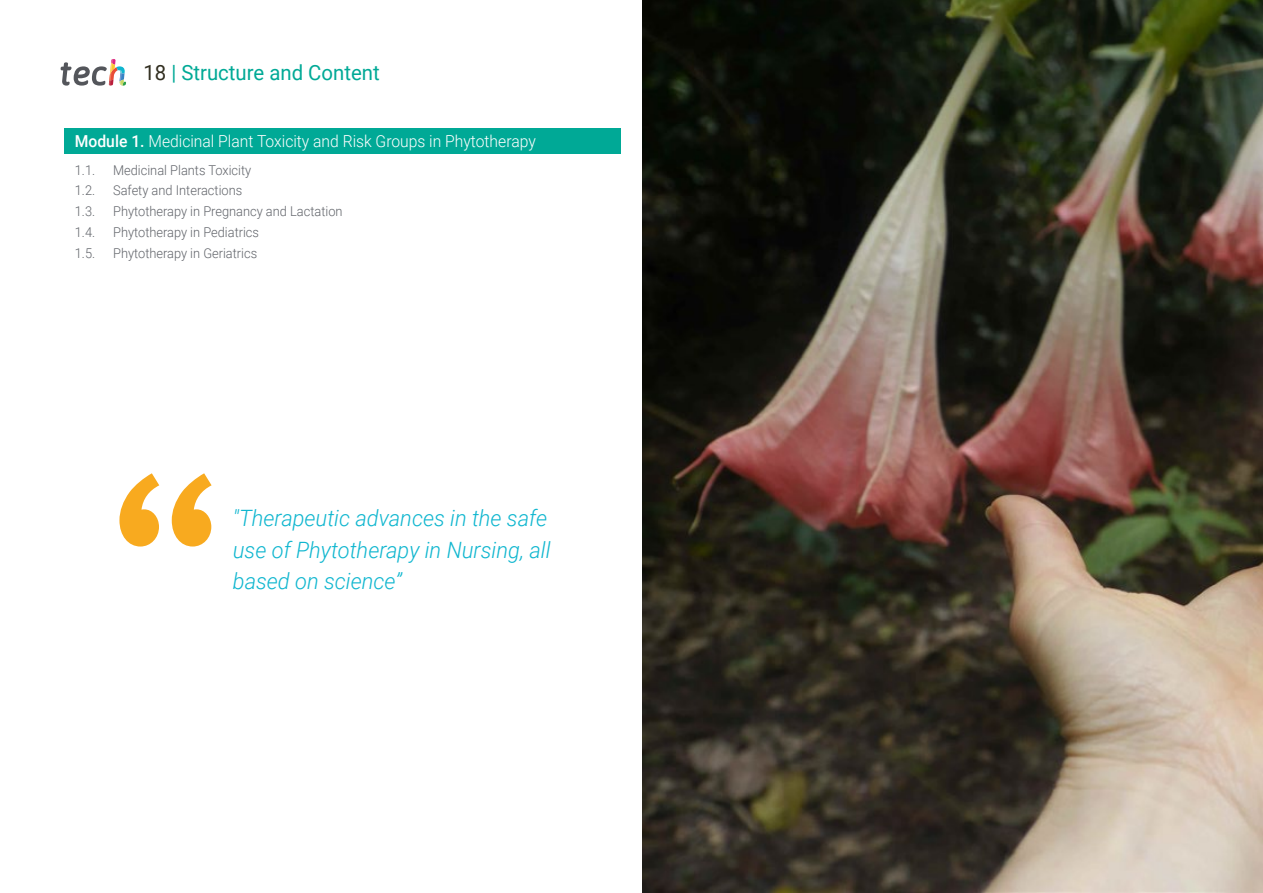
<style>
.page{position:relative;width:1263px;height:893px;background:#fff}
.page>*{position:absolute;margin:0;border:0;box-sizing:border-box;transform-origin:0 0}
.t1{font:italic 300 22.5px/31.5px "Roboto";color:#0fb6cf}
.t2{font:21px "Roboto";color:#00a996}
.t3{font:300 16.5px "Roboto";color:#fff;scale:.95 1}
.t4{font:300 13.5px "Roboto";color:#61646a;scale:.95 1}
.s1{color:#312e20}
.s2{font-weight:500}
</style>
<div class="page">
<img style="left:642px;top:0;width:621px;height:893px">
<svg style="left:61px;top:59px;width:65px;height:27px"></svg>
<div style="left:64px;top:129px;width:557px;height:25px;background:#00a996"></div>
<svg style="left:119px;top:473px;width:93px;height:73px"></svg>
<h2 class="t2" style="left:144px;top:57px;width:238px"><span class="s1">18</span> | Structure and Content</h2>
<p class="t3" style="left:75px;top:130px;width:487px"><span class="s2">Module 1.</span> Medicinal Plant Toxicity and Risk Groups in Phytotherapy</p>
<p class="t4" style="left:75px;top:160px;width:23px">1.1.</p>
<p class="t4" style="left:113px;top:160px;width:147px">Medicinal Plants Toxicity</p>
<p class="t4" style="left:75px;top:181px;width:23px">1.2.</p>
<p class="t4" style="left:113px;top:181px;width:137px">Safety and Interactions</p>
<p class="t4" style="left:75px;top:202px;width:23px">1.3.</p>
<p class="t4" style="left:113px;top:202px;width:243px">Phytotherapy in Pregnancy and Lactation</p>
<p class="t4" style="left:75px;top:223px;width:23px">1.4.</p>
<p class="t4" style="left:113px;top:223px;width:155px">Phytotherapy in Pediatrics</p>
<p class="t4" style="left:75px;top:243px;width:23px">1.5.</p>
<p class="t4" style="left:113px;top:243px;width:153px">Phytotherapy in Geriatrics</p>
<h1 class="t1" style="left:233px;top:502px;width:319px">"Therapeutic advances in the safe use of Phytotherapy in Nursing, all based on science”</h1>
</div>
